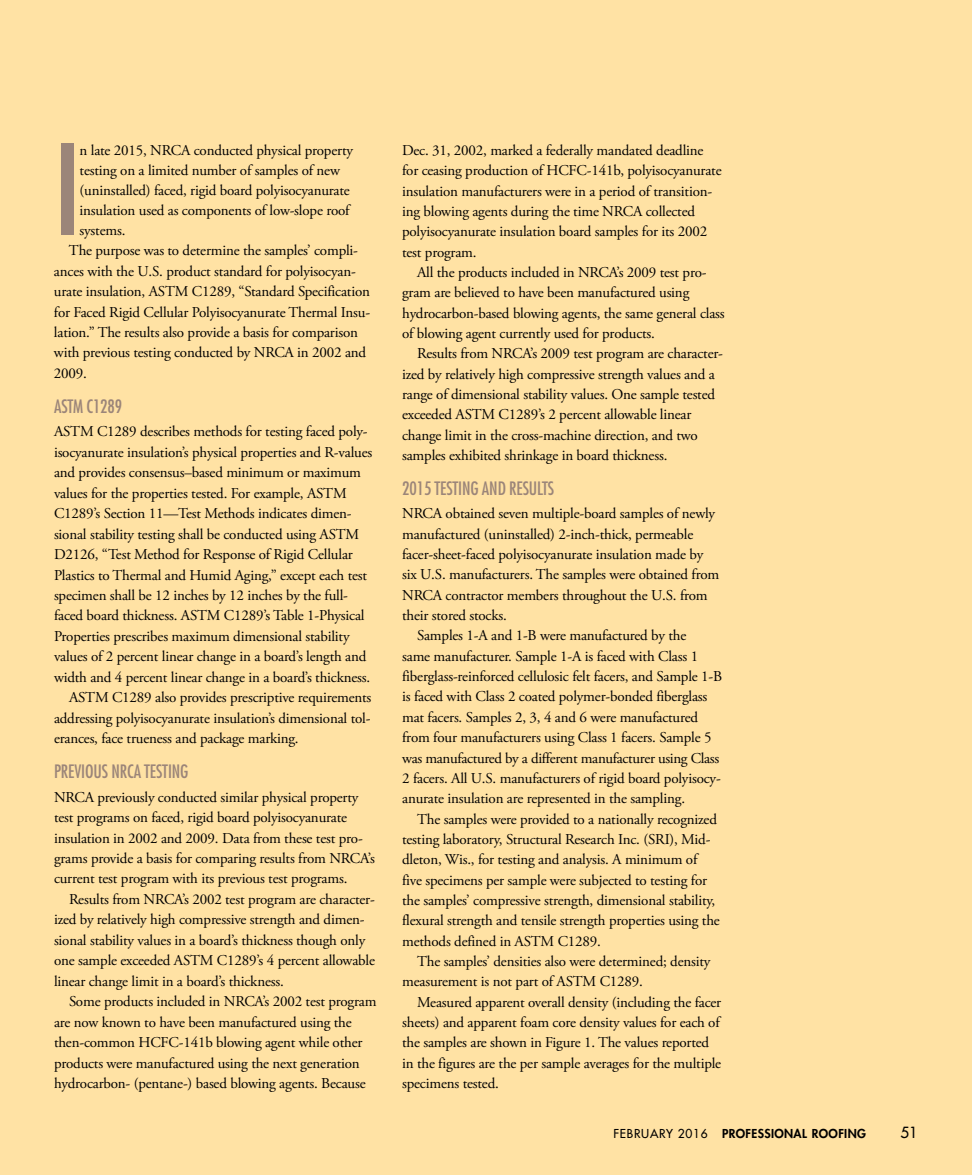
<style>
.page{position:relative;width:972px;height:1175px;background:#fff}
.page>*{position:absolute;margin:0;border:0;box-sizing:border-box;transform-origin:0 0}
.t1{font:condensed 120.9px "Futura Std";color:#9b8579}
.t2{font:condensed 18px "Futura Std";letter-spacing:-.005em;color:#9b8579}
.t3{font:15px/20.4px "Adobe Garamond Pro";letter-spacing:-.01em;color:#000}
.t4{font:500 15px "Futura Std";color:#000}
.t5{font:800 12px "Futura Std";letter-spacing:.03em;color:#000}
.s1{font-weight:500}
</style>
<div class="page">
<div style="left:0;top:0;width:972px;height:1174px;background:#ffe2a4"></div>
<h1 class="t1" style="left:54px;top:118px;width:28px">I</h1>
<p class="t3" style="left:80px;top:140px;width:275px">n late 2015, NRCA conducted physical property</p>
<p class="t3" style="left:80px;top:160px;width:262px">testing on a limited number of samples of new</p>
<p class="t3" style="left:80px;top:180px;width:272px">(uninstalled) faced, rigid board polyisocyanurate</p>
<p class="t3" style="left:80px;top:200px;width:272px">insulation used as components of low-slope roof</p>
<p class="t3" style="left:80px;top:220px;width:47px">systems.</p>
<p class="t3" style="left:69px;top:241px;width:291px">The purpose was to determine the samples’ compli-</p>
<p class="t3" style="left:54px;top:261px;width:303px">ances with the U.S. product standard for polyisocyan-</p>
<p class="t3" style="left:54px;top:282px;width:318px">urate insulation, ASTM C1289, “Standard Specification</p>
<p class="t3" style="left:54px;top:302px;width:318px">for Faced Rigid Cellular Polyisocyanurate Thermal Insu-</p>
<p class="t3" style="left:54px;top:322px;width:306px">lation.” The results also provide a basis for comparison</p>
<p class="t3" style="left:54px;top:343px;width:314px">with previous testing conducted by NRCA in 2002 and</p>
<p class="t3" style="left:54px;top:363px;width:34px">2009.</p>
<p class="t2" style="left:54px;top:395px;width:70px">ASTM C1289</p>
<p class="t3" style="left:54px;top:422px;width:315px">ASTM C1289 describes methods for testing faced poly-</p>
<p class="t3" style="left:54px;top:442px;width:320px">isocyanurate insulation’s physical properties and R-values</p>
<p class="t3" style="left:54px;top:463px;width:309px">and provides consensus–based minimum or maximum</p>
<p class="t3" style="left:54px;top:483px;width:294px">values for the properties tested. For example, ASTM</p>
<p class="t3" style="left:54px;top:504px;width:299px">C1289’s Section 11—Test Methods indicates dimen-</p>
<p class="t3" style="left:54px;top:524px;width:307px">sional stability testing shall be conducted using ASTM</p>
<p class="t3" style="left:54px;top:544px;width:300px">D2126, “Test Method for Response of Rigid Cellular</p>
<p class="t3" style="left:54px;top:565px;width:315px">Plastics to Thermal and Humid Aging,” except each test</p>
<p class="t3" style="left:54px;top:585px;width:296px">specimen shall be 12 inches by 12 inches by the full-</p>
<p class="t3" style="left:54px;top:606px;width:312px">faced board thickness. ASTM C1289’s Table 1-Physical</p>
<p class="t3" style="left:54px;top:626px;width:297px">Properties prescribes maximum dimensional stability</p>
<p class="t3" style="left:54px;top:647px;width:314px">values of 2 percent linear change in a board’s length and</p>
<p class="t3" style="left:54px;top:667px;width:318px">width and 4 percent linear change in a board’s thickness.</p>
<p class="t3" style="left:69px;top:688px;width:304px">ASTM C1289 also provides prescriptive requirements</p>
<p class="t3" style="left:54px;top:708px;width:318px">addressing polyisocyanurate insulation’s dimensional tol-</p>
<p class="t3" style="left:54px;top:728px;width:246px">erances, face trueness and package marking.</p>
<p class="t2" style="left:54px;top:760px;width:136px">PREVIOUS NRCA TESTING</p>
<p class="t3" style="left:54px;top:787px;width:322px">NRCA previously conducted similar physical property test programs on faced, rigid board polyisocyanurate insulation in 2002 and 2009. Data from these test pro&shy;grams provide a basis for comparing results from NRCA’s current test program with its previous test programs.</p>
<p class="t3" style="left:54px;top:889px;width:322px;text-indent:15px">Results from NRCA’s 2002 test program are character&shy;ized by relatively high compressive strength and dimen&shy;sional stability values in a board’s thickness though only one sample exceeded ASTM C1289’s 4 percent allowable linear change limit in a board’s thickness.</p>
<p class="t3" style="left:54px;top:991px;width:324px;text-indent:15px">Some products included in NRCA’s 2002 test program are now known to have been manufactured using the then-common HCFC-141b blowing agent while other products were manufactured using the next generation hydrocarbon- (pentane-) based blowing agents. Because</p>
<p class="t3" style="left:402px;top:140px;width:321px">Dec. 31, 2002, marked a federally mandated deadline for ceasing production of HCFC-141b, polyisocyanurate insulation manufacturers were in a period of transition&shy;ing blowing agents during the time NRCA collected polyisocyanurate insulation board samples for its 2002 test program.</p>
<p class="t3" style="left:402px;top:263px;width:324px;text-indent:15px">All the products included in NRCA’s 2009 test pro&shy;gram are believed to have been manufactured using hydrocarbon-based blowing agents, the same general class of blowing agent currently used for products.</p>
<p class="t3" style="left:402px;top:344px;width:322px;text-indent:15px">Results from NRCA’s 2009 test program are character&shy;ized by relatively high compressive strength values and a range of dimensional stability values. One sample tested exceeded ASTM C1289’s 2 percent allowable linear change limit in the cross-machine direction, and two samples exhibited shrinkage in board thickness.</p>
<p class="t2" style="left:402px;top:477px;width:154px">2015 TESTING AND RESULTS</p>
<p class="t3" style="left:402px;top:504px;width:315px">NRCA obtained seven multiple-board samples of newly</p>
<p class="t3" style="left:402px;top:524px;width:293px">manufactured (uninstalled) 2-inch-thick, permeable</p>
<p class="t3" style="left:402px;top:544px;width:303px">facer-sheet-faced polyisocyanurate insulation made by</p>
<p class="t3" style="left:402px;top:565px;width:319px">six U.S. manufacturers. The samples were obtained from</p>
<p class="t3" style="left:402px;top:585px;width:307px">NRCA contractor members throughout the U.S. from</p>
<p class="t3" style="left:402px;top:605px;width:106px">their stored stocks.</p>
<p class="t3" style="left:417px;top:626px;width:271px">Samples 1-A and 1-B were manufactured by the</p>
<p class="t3" style="left:402px;top:646px;width:298px">same manufacturer. Sample 1-A is faced with Class 1</p>
<p class="t3" style="left:402px;top:666px;width:322px">fiberglass-reinforced cellulosic felt facers, and Sample 1-B</p>
<p class="t3" style="left:402px;top:687px;width:307px">is faced with Class 2 coated polymer-bonded fiberglass</p>
<p class="t3" style="left:402px;top:707px;width:297px">mat facers. Samples 2, 3, 4 and 6 were manufactured</p>
<p class="t3" style="left:402px;top:727px;width:311px">from four manufacturers using Class 1 facers. Sample 5</p>
<p class="t3" style="left:402px;top:748px;width:319px">was manufactured by a different manufacturer using Class</p>
<p class="t3" style="left:402px;top:768px;width:320px">2 facers. All U.S. manufacturers of rigid board polyisocy-</p>
<p class="t3" style="left:402px;top:788px;width:284px">anurate insulation are represented in the sampling.</p>
<p class="t3" style="left:417px;top:809px;width:301px">The samples were provided to a nationally recognized</p>
<p class="t3" style="left:402px;top:829px;width:310px">testing laboratory, Structural Research Inc. (SRI), Mid-</p>
<p class="t3" style="left:402px;top:849px;width:297px">dleton, Wis., for testing and analysis. A minimum of</p>
<p class="t3" style="left:402px;top:870px;width:306px">five specimens per sample were subjected to testing for</p>
<p class="t3" style="left:402px;top:890px;width:315px">the samples’ compressive strength, dimensional stability,</p>
<p class="t3" style="left:402px;top:910px;width:319px">flexural strength and tensile strength properties using the</p>
<p class="t3" style="left:402px;top:931px;width:200px">methods defined in ASTM C1289.</p>
<p class="t3" style="left:417px;top:951px;width:295px">The samples’ densities also were determined; density</p>
<p class="t3" style="left:402px;top:972px;width:242px">measurement is not part of ASTM C1289.</p>
<p class="t3" style="left:417px;top:992px;width:306px">Measured apparent overall density (including the facer</p>
<p class="t3" style="left:402px;top:1012px;width:319px">sheets) and apparent foam core density values for each of</p>
<p class="t3" style="left:402px;top:1033px;width:309px">the samples are shown in Figure 1. The values reported</p>
<p class="t3" style="left:402px;top:1053px;width:321px">in the figures are the per sample averages for the multiple</p>
<p class="t3" style="left:402px;top:1073px;width:98px">specimens tested.</p>
<p class="t5" style="left:614px;top:1125px;width:254px"><span class="s1">FEBRUARY 2016</span> PROFESSIONAL ROOFING</p>
<p class="t4" style="left:901px;top:1122px;width:19px">51</p>
</div>
